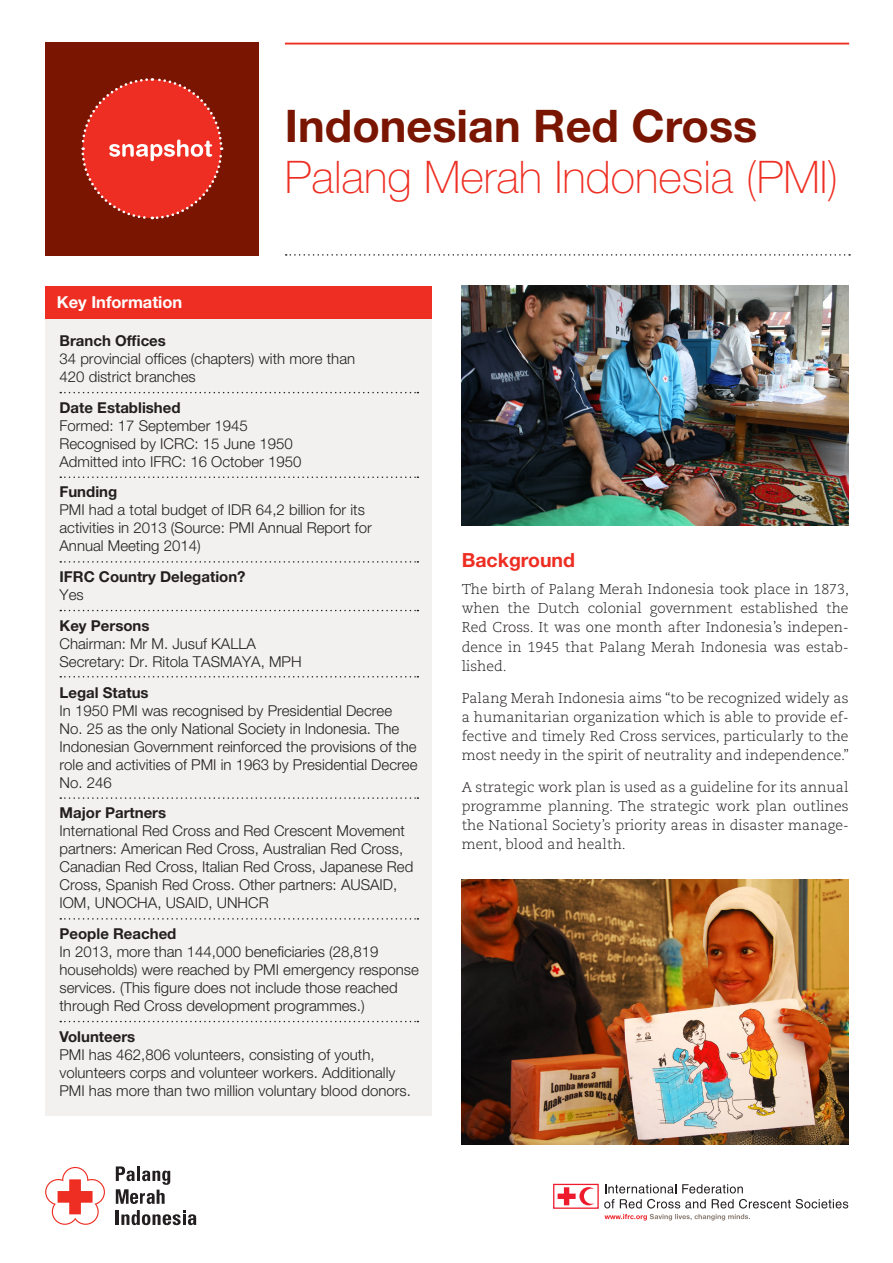
<style>
.page{position:relative;width:893px;height:1263px;background:#fff}
.page>*{position:absolute;margin:0;border:0;box-sizing:border-box;transform-origin:0 0}
.t1{font:100 45px "Helvetica Neue LT Std";color:#ee2e22}
.t2{font:700 45px "Helvetica Neue LT Std";color:#791500}
.Heading_1{font:700 19.5px "Helvetica Neue LT Std";color:#ee2e22}
.t3{font:700 16.5px "Helvetica Neue LT Std";color:#fff}
.Heading_1-2{font:300 15px/18px "Helvetica Neue";color:#231f20}
.Heading_1-3{font:700 15px/18px "Helvetica Neue LT Std";color:#231f20}
.t4{font:300 14.25px/19.2px "Caecilia LT Std";color:#231f20;text-align:right}
.s1{font-family:"Helvetica Neue LT Std";font-weight:700}
.s2{font-family:"Helvetica Neue";font-weight:300}
</style>
<div class="page">
<div style="left:45px;top:318px;width:387px;height:798px;background:#f2f1ef"></div>
<hr style="left:285px;top:43px;width:564px;height:2px;background:#ee2e22">
<svg style="left:286px;top:254px;width:564px;height:2px"></svg>
<svg style="left:605px;top:1184px;width:71px;height:9px"></svg>
<svg style="left:682px;top:1184px;width:61px;height:9px"></svg>
<svg style="left:604px;top:1199px;width:10px;height:9px"></svg>
<svg style="left:620px;top:1199px;width:86px;height:9px"></svg>
<svg style="left:712px;top:1199px;width:136px;height:9px"></svg>
<svg style="left:553px;top:1183px;width:46px;height:23px"></svg>
<svg style="left:558px;top:1187px;width:36px;height:18px"></svg>
<div style="left:553px;top:1184px;width:46px;height:25px;border:1px solid #ee1b2c"></div>
<svg style="left:605px;top:1214px;width:145px;height:6px"></svg>
<img style="left:462px;top:286px;width:386px;height:240px">
<img style="left:462px;top:879px;width:386px;height:265px">
<svg style="left:60px;top:392px;width:358px;height:1px"></svg>
<svg style="left:60px;top:476px;width:358px;height:2px"></svg>
<svg style="left:60px;top:561px;width:358px;height:2px"></svg>
<svg style="left:60px;top:610px;width:358px;height:1px"></svg>
<svg style="left:60px;top:676px;width:358px;height:1px"></svg>
<svg style="left:60px;top:918px;width:358px;height:2px"></svg>
<svg style="left:60px;top:1021px;width:358px;height:1px"></svg>
<svg style="left:60px;top:797px;width:358px;height:2px"></svg>
<div style="left:45px;top:286px;width:387px;height:32px;background:#ee2e22"></div>
<div style="left:45px;top:43px;width:213px;height:213px;background:#791500"></div>
<svg style="left:81px;top:78px;width:143px;height:142px"></svg>
<svg style="left:116px;top:1166px;width:54px;height:38px"></svg>
<hr style="left:116px;top:1210px;width:3px;height:15px;background:#231f20">
<svg style="left:121px;top:1210px;width:75px;height:15px"></svg>
<svg style="left:45px;top:1167px;width:60px;height:58px"></svg>
<p class="t3" style="left:57px;top:292px;width:127px">Key Information</p>
<p class="t2" style="left:285px;top:98px;width:474px">Indonesian Red Cross</p>
<p class="t1" style="left:285px;top:151px;width:555px">Palang Merah Indonesia (PMI(</p>
<p class="Heading_1-2" style="left:60px;top:331px;width:297px"><span class="s1">Branch Offices<br></span>34 provincial offices (chapters) with more than<br>420 district branches</p>
<p class="Heading_1-2" style="left:60px;top:398px;width:244px"><span class="s1">Date Established<br></span>Formed: 17 September 1945<br>Recognised by ICRC: 15 June 1950<br>Admitted into IFRC: 16 October 1950</p>
<p class="Heading_1-2" style="left:60px;top:483px;width:314px"><span class="s1">Funding<br></span>PMI had a total budget of IDR 64,2 billion for its activities in 2013 (Source: PMI Annual Report for<br>Annual Meeting 2014(</p>
<p class="Heading_1-3" style="left:60px;top:567px;width:188px">IFRC Country Delegation?<br><span class="s2">Yes</span></p>
<p class="Heading_1-2" style="left:60px;top:616px;width:244px"><span class="s1">Key Persons<br></span>Chairman: Mr M. Jusuf KALLA<br>Secretary: Dr. Ritola TASMAYA, MPH</p>
<p class="Heading_1-2" style="left:60px;top:683px;width:359px"><span class="s1">Legal Status<br></span>In 1950 PMI was recognised by Presidential Decree No. 25 as the only National Society in Indonesia. The Indonesian Government reinforced the provisions of the role and activities of PMI in 1963 by Presidential Decree No. 246</p>
<p class="Heading_1-2" style="left:60px;top:804px;width:355px"><span class="s1">Major Partners<br></span>International Red Cross and Red Crescent Movement partners: American Red Cross, Australian Red Cross, Canadian Red Cross, Italian Red Cross, Japanese Red Cross, Spanish Red Cross. Other partners: AUSAID, IOM, UNOCHA, USAID, UNHCR</p>
<p class="Heading_1-2" style="left:60px;top:924px;width:361px"><span class="s1">People Reached<br></span>In 2013, more than 144,000 beneficiaries )28,819 households) were reached by PMI emergency response services (. This figure does not include those reached through Red Cross development programmes (.</p>
<p class="Heading_1-2" style="left:60px;top:1027px;width:353px"><span class="s1">Volunteers<br></span>PMI has 462,806 volunteers, consisting of youth, volunteers corps and volunteer workers. Additionally PMI has more than two million voluntary blood donors.</p>
<p class="Heading_1" style="left:462px;top:547px;width:115px">Background</p>
<p class="t4" style="left:462px;top:580px;width:389px">The birth of Palang Merah Indonesia took place in 1873, the</p>
<p class="t4" style="left:588px;top:599px;width:56px">colonial</p>
<p class="t4" style="left:740px;top:599px;width:79px">established</p>
<p class="t4" style="left:462px;top:599px;width:39px">when</p>
<p class="t4" style="left:508px;top:599px;width:24px">the</p>
<p class="t4" style="left:538px;top:599px;width:44px">Dutch</p>
<p class="t4" style="left:650px;top:599px;width:84px">government</p>
<p class="t4" style="left:462px;top:618px;width:388px">Red Cross. It was one month after Indonesia s’ indepen-</p>
<p class="t4" style="left:462px;top:637px;width:388px">dence in 1945 that Palang Merah Indonesia was estab-</p>
<p class="t4" style="left:462px;top:656px;width:47px">lished.</p>
<p class="t4" style="left:462px;top:688px;width:388px">Palang Merah Indonesia aims “to be recognized widely as</p>
<p class="t4" style="left:462px;top:727px;width:388px">fective and timely Red Cross services, particularly to the</p>
<p class="t4" style="left:462px;top:707px;width:388px">a humanitarian organization which is able to provide ef-</p>
<p class="t4" style="left:462px;top:746px;width:389px">most needy in the spirit of neutrality and independence“.</p>
<p class="t4" style="left:462px;top:778px;width:388px;text-align:left">A strategic work plan is used as a guideline for its annual programme planning. The strategic work plan outlines</p>
<p class="t4" style="left:462px;top:835px;width:166px">ment, blood and health.</p>
<p class="t4" style="left:462px;top:816px;width:388px">the National Society s’ priority areas in disaster manage-</p>
</div>
